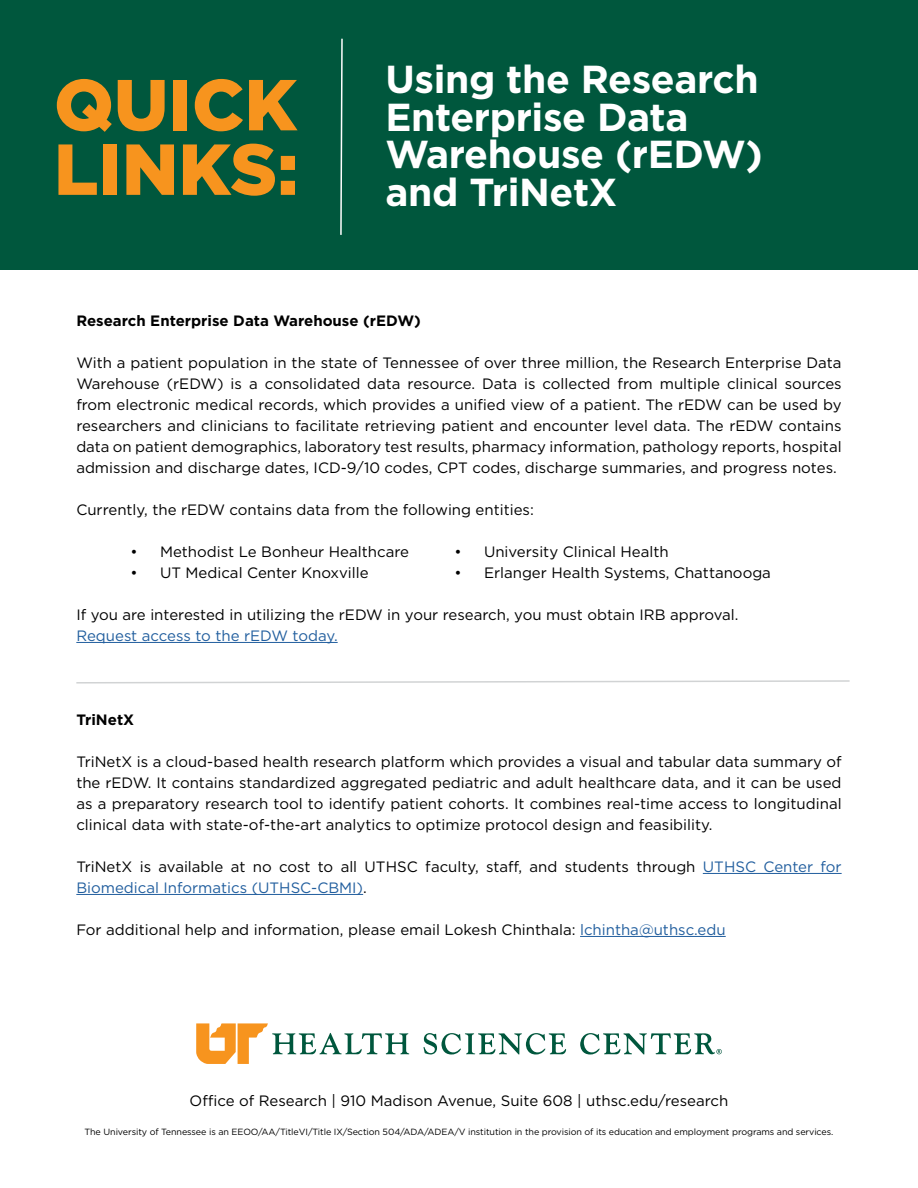
<style>
.page{position:relative;width:918px;height:1188px;background:#fff}
.page>*{position:absolute;margin:0;border:0;box-sizing:border-box;transform-origin:0 0}
.t1{font:900 72px/64.5px "Gotham";color:#f7941e}
.t2{font:700 39px/37.5px "Gotham";letter-spacing:-.01em;color:#fff}
.t3{font:15px/21px "Gotham";color:#000;text-align:justify}
.t4{font:700 15px "Gotham";color:#000}
.t5{font:15px "Gotham";color:#215e9e}
.t6{font:9px "Gotham";letter-spacing:-.01em;color:#000}
.s1{color:#215e9e}
</style>
<div class="page">
<div style="left:0;top:0;width:918px;height:270px;background:#00573d"></div>
<svg style="left:340px;top:38px;width:3px;height:197px"></svg>
<svg style="left:196px;top:1023px;width:213px;height:41px"></svg>
<svg style="left:423px;top:1033px;width:143px;height:22px"></svg>
<svg style="left:580px;top:1033px;width:142px;height:22px"></svg>
<hr style="left:76px;top:642px;width:262px;height:1px;background:#215e9e">
<hr style="left:703px;top:873px;width:139px;height:1px;background:#215e9e">
<hr style="left:76px;top:894px;width:287px;height:1px;background:#215e9e">
<hr style="left:580px;top:936px;width:146px;height:1px;background:#215e9e">
<svg style="left:76px;top:680px;width:774px;height:4px"></svg>
<h1 class="t1" style="left:54px;top:72px;width:246px">QUICK<br>LINKS:</h1>
<h2 class="t2" style="left:386px;top:60px;width:379px">Using the Research<br>Enterprise Data<br>Warehouse (rEDW) and TriNetX</h2>
<p class="t4" style="left:76px;top:311px;width:346px">Research Enterprise Data Warehouse (rEDW)</p>
<p class="t3" style="left:76px;top:352px;width:767px">With a patient population in the state of Tennessee of over three million, the Research Enterprise Data Warehouse (rEDW) is a consolidated data resource. Data is collected from multiple clinical sources from electronic medical records, which provides a unified view of a patient. The rEDW can be used by researchers and clinicians to facilitate retrieving patient and encounter level data. The rEDW contains data on patient demographics, laboratory test results, pharmacy information, pathology reports, hospital admission and discharge dates, ICD-9/10 codes, CPT codes, discharge summaries, and progress notes.</p>
<p class="t3" style="left:76px;top:499px;width:459px">Currently, the rEDW contains data from the following entities:</p>
<p class="t3" style="left:130px;top:541px;width:280px">• Methodist Le Bonheur Healthcare</p>
<p class="t3" style="left:454px;top:541px;width:216px">• University Clinical Health</p>
<p class="t3" style="left:130px;top:562px;width:240px">• UT Medical Center Knoxville</p>
<p class="t3" style="left:454px;top:562px;width:318px">• Erlanger Health Systems, Chattanooga</p>
<p class="t3" style="left:76px;top:604px;width:664px">If you are interested in utilizing the rEDW in your research, you must obtain IRB approval.</p>
<p class="t5" style="left:76px;top:626px;width:263px">Request access to the rEDW today.</p>
<p class="t4" style="left:76px;top:710px;width:59px">TriNetX</p>
<p class="t3" style="left:76px;top:751px;width:767px">TriNetX is a cloud-based health research platform which provides a visual and tabular data summary of the rEDW. It contains standardized aggregated pediatric and adult healthcare data, and it can be used as a preparatory research tool to identify patient cohorts. It combines real-time access to longitudinal clinical data with state-of-the-art analytics to optimize protocol design and feasibility.</p>
<p class="t3" style="left:76px;top:856px;width:767px">TriNetX is available at no cost to all UTHSC faculty, staff, and students through <span class="s1">UTHSC Center for<br>Biomedical Informatics (UTHSC-CBMI)</span>.</p>
<p class="t3" style="left:76px;top:919px;width:651px">For additional help and information, please email Lokesh Chinthala: <span class="s1">lchintha@uthsc.edu</span></p>
<p class="t3" style="left:190px;top:1090px;width:540px">Office of Research | 910 Madison Avenue, Suite 608 | uthsc.edu/research</p>
<p class="t6" style="left:85px;top:1126px;width:750px">The University of Tennessee is an EEOO/AA/TitleVI/Title IX/Section 504/ADA/ADEA/V institution in the provision of its education and employment programs and services.</p>
</div>
